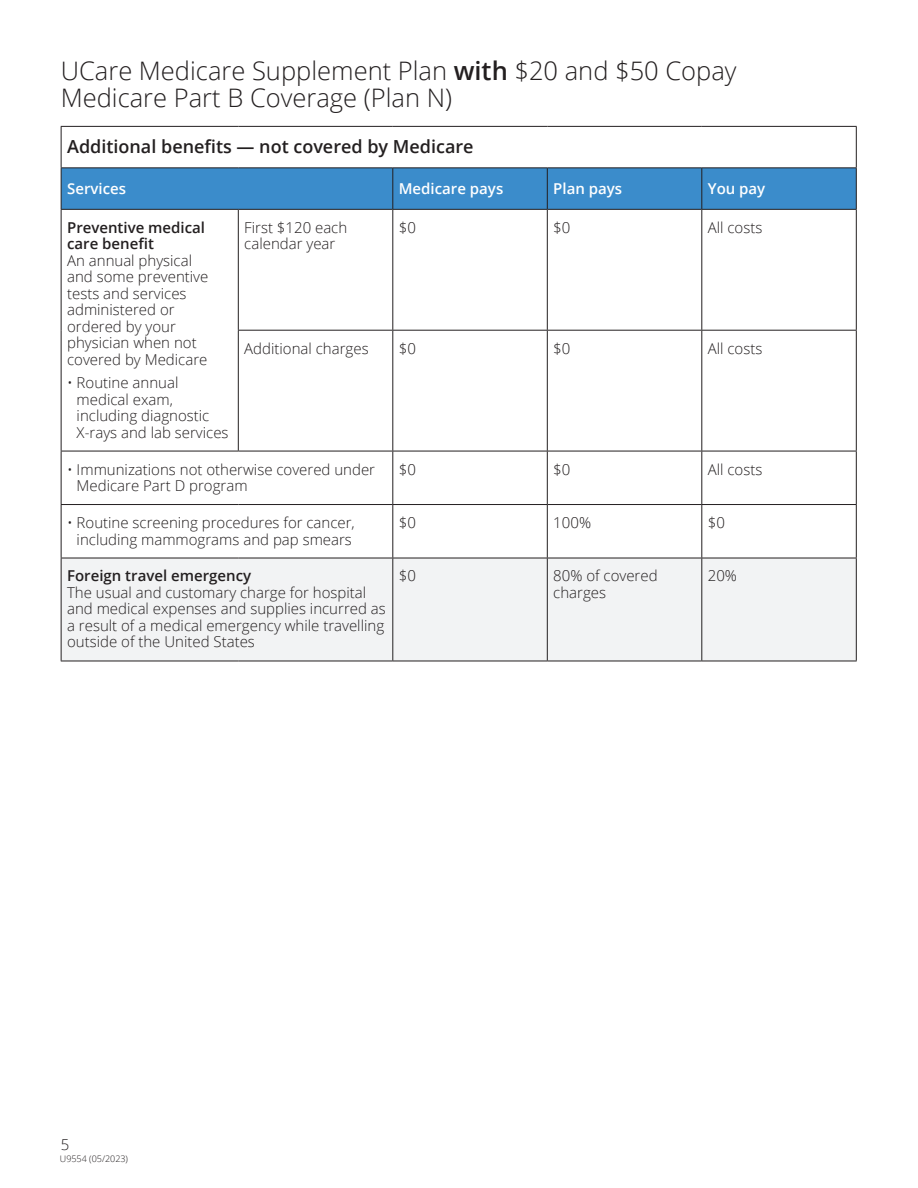
<style>
.page{position:relative;width:918px;height:1188px;background:#fff}
.page>*{position:absolute;margin:0;border:0;box-sizing:border-box;transform-origin:0 0}
.head_not_in_TOC{font:300 25.5px/27px "Open Sans";color:#231f20}
.subhead{font:600 18px "Open Sans";color:#231f20}
.Body_Text{font:300 15px/16.5px "Open Sans";color:#231f20}
.Body_Text-2{font:600 15px "Open Sans";color:#fff}
.t1{font:300 9px "Open Sans";color:#231f20}
.s1{font-weight:600}
</style>
<div class="page">
<div style="left:62px;top:168px;width:794px;height:41px;background:#3b8ccb"></div>
<div style="left:62px;top:559px;width:794px;height:102px;background:#f2f3f4"></div>
<hr style="left:856px;top:127px;width:1px;height:40px;background:#231f20">
<hr style="left:61px;top:210px;width:1px;height:120px;background:#231f20">
<hr style="left:61px;top:330px;width:1px;height:121px;background:#231f20">
<hr style="left:238px;top:210px;width:1px;height:120px;background:#231f20">
<hr style="left:392px;top:210px;width:1px;height:120px;background:#231f20">
<hr style="left:238px;top:331px;width:1px;height:120px;background:#231f20">
<hr style="left:392px;top:331px;width:1px;height:120px;background:#231f20">
<hr style="left:547px;top:210px;width:1px;height:120px;background:#231f20">
<hr style="left:701px;top:210px;width:1px;height:120px;background:#231f20">
<hr style="left:856px;top:210px;width:1px;height:120px;background:#231f20">
<hr style="left:547px;top:331px;width:1px;height:120px;background:#231f20">
<hr style="left:701px;top:331px;width:1px;height:120px;background:#231f20">
<hr style="left:856px;top:331px;width:1px;height:120px;background:#231f20">
<hr style="left:238px;top:330px;width:155px;height:1px;background:#231f20">
<hr style="left:393px;top:330px;width:154px;height:1px;background:#231f20">
<hr style="left:547px;top:330px;width:155px;height:1px;background:#231f20">
<hr style="left:702px;top:330px;width:155px;height:1px;background:#231f20">
<hr style="left:61px;top:451px;width:177px;height:1px;background:#231f20">
<hr style="left:61px;top:451px;width:1px;height:53px;background:#231f20">
<hr style="left:238px;top:451px;width:155px;height:1px;background:#231f20">
<hr style="left:393px;top:451px;width:154px;height:1px;background:#231f20">
<hr style="left:392px;top:451px;width:1px;height:53px;background:#231f20">
<hr style="left:547px;top:451px;width:155px;height:1px;background:#231f20">
<hr style="left:547px;top:451px;width:1px;height:53px;background:#231f20">
<hr style="left:702px;top:451px;width:155px;height:1px;background:#231f20">
<hr style="left:701px;top:451px;width:1px;height:53px;background:#231f20">
<hr style="left:856px;top:451px;width:1px;height:53px;background:#231f20">
<hr style="left:61px;top:504px;width:177px;height:1px;background:#231f20">
<hr style="left:61px;top:505px;width:1px;height:53px;background:#231f20">
<hr style="left:238px;top:504px;width:155px;height:1px;background:#231f20">
<hr style="left:393px;top:504px;width:154px;height:1px;background:#231f20">
<hr style="left:392px;top:505px;width:1px;height:53px;background:#231f20">
<hr style="left:547px;top:504px;width:155px;height:1px;background:#231f20">
<hr style="left:547px;top:505px;width:1px;height:53px;background:#231f20">
<hr style="left:702px;top:504px;width:155px;height:1px;background:#231f20">
<hr style="left:701px;top:505px;width:1px;height:53px;background:#231f20">
<hr style="left:856px;top:505px;width:1px;height:53px;background:#231f20">
<hr style="left:61px;top:558px;width:177px;height:1px;background:#231f20">
<hr style="left:61px;top:558px;width:1px;height:103px;background:#231f20">
<hr style="left:238px;top:558px;width:155px;height:1px;background:#231f20">
<hr style="left:393px;top:558px;width:154px;height:1px;background:#231f20">
<hr style="left:392px;top:558px;width:1px;height:103px;background:#231f20">
<hr style="left:547px;top:558px;width:155px;height:1px;background:#231f20">
<hr style="left:547px;top:558px;width:1px;height:103px;background:#231f20">
<hr style="left:702px;top:558px;width:155px;height:1px;background:#231f20">
<hr style="left:701px;top:558px;width:1px;height:103px;background:#231f20">
<hr style="left:856px;top:558px;width:1px;height:103px;background:#231f20">
<hr style="left:61px;top:661px;width:177px;height:1px;background:#231f20">
<hr style="left:238px;top:661px;width:155px;height:1px;background:#231f20">
<hr style="left:393px;top:661px;width:154px;height:1px;background:#231f20">
<hr style="left:547px;top:661px;width:155px;height:1px;background:#231f20">
<hr style="left:702px;top:661px;width:155px;height:1px;background:#231f20">
<hr style="left:61px;top:126px;width:177px;height:1px;background:#231f20">
<hr style="left:61px;top:127px;width:1px;height:40px;background:#231f20">
<hr style="left:238px;top:126px;width:155px;height:1px;background:#231f20">
<hr style="left:393px;top:126px;width:154px;height:1px;background:#231f20">
<hr style="left:547px;top:126px;width:155px;height:1px;background:#231f20">
<hr style="left:702px;top:126px;width:155px;height:1px;background:#231f20">
<hr style="left:61px;top:167px;width:177px;height:1px;background:#231f20">
<hr style="left:61px;top:168px;width:1px;height:41px;background:#231f20">
<hr style="left:238px;top:167px;width:155px;height:1px;background:#231f20">
<hr style="left:393px;top:167px;width:154px;height:1px;background:#231f20">
<hr style="left:392px;top:168px;width:1px;height:41px;background:#231f20">
<hr style="left:547px;top:167px;width:155px;height:1px;background:#231f20">
<hr style="left:547px;top:168px;width:1px;height:41px;background:#231f20">
<hr style="left:702px;top:167px;width:155px;height:1px;background:#231f20">
<hr style="left:701px;top:168px;width:1px;height:41px;background:#231f20">
<hr style="left:856px;top:168px;width:1px;height:41px;background:#231f20">
<hr style="left:61px;top:209px;width:177px;height:1px;background:#231f20">
<hr style="left:238px;top:209px;width:155px;height:1px;background:#231f20">
<hr style="left:393px;top:209px;width:154px;height:1px;background:#231f20">
<hr style="left:547px;top:209px;width:155px;height:1px;background:#231f20">
<hr style="left:702px;top:209px;width:155px;height:1px;background:#231f20">
<p class="head_not_in_TOC" style="left:61px;top:57px;width:677px">UCare Medicare Supplement Plan <span class="s1">with</span> $20 and $50 Copay<br>Medicare Part B Coverage (Plan N)</p>
<p class="subhead" style="left:67px;top:134px;width:408px">Additional benefits — not covered by Medicare</p>
<p class="Body_Text-2" style="left:67px;top:179px;width:60px">Services</p>
<p class="Body_Text-2" style="left:399px;top:179px;width:106px">Medicare pays</p>
<p class="Body_Text-2" style="left:553px;top:179px;width:70px">Plan pays</p>
<p class="Body_Text-2" style="left:708px;top:179px;width:59px">You pay</p>
<p class="Body_Text" style="left:67px;top:219px;width:143px"><span class="s1">Preventive medical care benefit<br></span>An annual physical and some preventive tests and services administered or ordered by your physician when not covered by Medicare</p>
<p class="Body_Text" style="left:77px;top:374px;width:153px;text-indent:-10px">• Routine annual medical exam, including diagnostic<br>X-rays and lab services</p>
<p class="Body_Text" style="left:244px;top:219px;width:104px">First $120 each calendar year</p>
<p class="Body_Text" style="left:399px;top:219px;width:19px">$0</p>
<p class="Body_Text" style="left:553px;top:219px;width:19px">$0</p>
<p class="Body_Text" style="left:708px;top:219px;width:56px">All costs</p>
<p class="Body_Text" style="left:244px;top:340px;width:126px">Additional charges</p>
<p class="Body_Text" style="left:399px;top:340px;width:19px">$0</p>
<p class="Body_Text" style="left:553px;top:340px;width:19px">$0</p>
<p class="Body_Text" style="left:708px;top:340px;width:56px">All costs</p>
<p class="Body_Text" style="left:77px;top:460px;width:300px;text-indent:-10px">• Immunizations not otherwise covered under<br>Medicare Part D program</p>
<p class="Body_Text" style="left:399px;top:460px;width:19px">$0</p>
<p class="Body_Text" style="left:553px;top:460px;width:19px">$0</p>
<p class="Body_Text" style="left:708px;top:460px;width:56px">All costs</p>
<p class="Body_Text" style="left:67px;top:514px;width:289px;text-align:center">• Routine screening procedures for cancer, including mammograms and pap smears</p>
<p class="Body_Text" style="left:399px;top:514px;width:19px">$0</p>
<p class="Body_Text" style="left:553px;top:514px;width:39px">100%</p>
<p class="Body_Text" style="left:708px;top:514px;width:19px">$0</p>
<p class="Body_Text" style="left:67px;top:567px;width:320px"><span class="s1">Foreign travel emergency<br></span>The usual and customary charge for hospital and medical expenses and supplies incurred as a result of a medical emergency while travelling outside of the United States</p>
<p class="Body_Text" style="left:399px;top:567px;width:19px">$0</p>
<p class="Body_Text" style="left:553px;top:567px;width:106px">80% of covered charges</p>
<p class="Body_Text" style="left:708px;top:567px;width:31px">20%</p>
<p class="Body_Text" style="left:61px;top:1136px;width:10px">5</p>
<p class="t1" style="left:60px;top:1152px;width:70px">U9554 (05/2023)</p>
</div>
